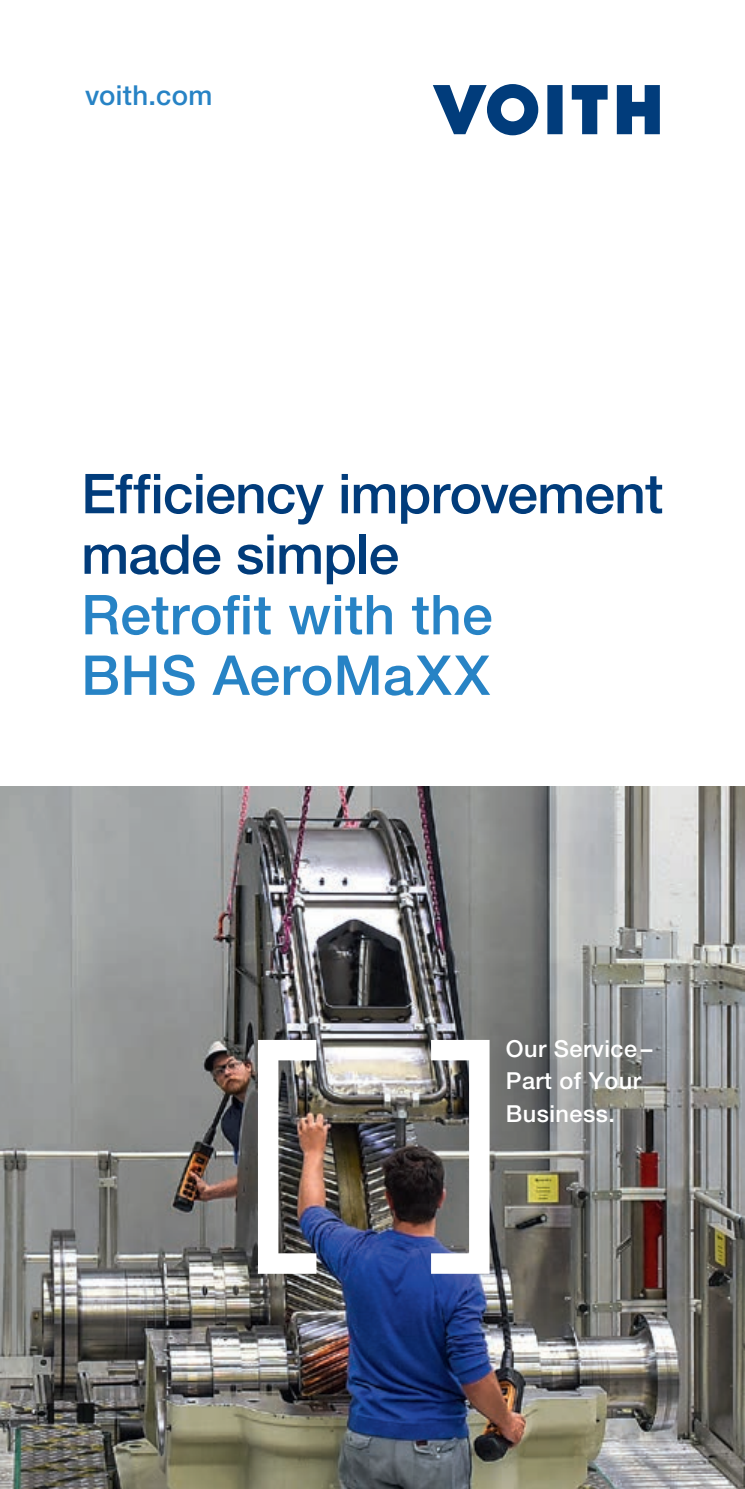
<style>
.page{position:relative;width:745px;height:1489px;background:#fff}
.page>*{position:absolute;margin:0;border:0;box-sizing:border-box;transform-origin:0 0}
.t1{font:500 55px/60.5px "Helvetica Neue LT Pro";letter-spacing:-.015em;color:#013c7b}
.t2{font:500 55px/60.5px "Helvetica Neue LT Pro";letter-spacing:.005em;color:#2783c5}
.t3{font:500 27.5px "Helvetica Neue LT Pro";letter-spacing:.015em;color:#2783c5}
.t4{font:500 23.5px/32.8px "Helvetica Neue LT Pro";letter-spacing:.02em;color:#fff}
</style>
<div class="page">
<img style="left:0;top:786px;width:744px;height:702px">
<svg style="left:431px;top:1039px;width:58px;height:234px"></svg>
<img style="left:258px;top:1039px;width:58px;height:234px">
<svg style="left:433px;top:84px;width:105px;height:51px"></svg>
<svg style="left:547px;top:85px;width:15px;height:49px"></svg>
<svg style="left:571px;top:85px;width:36px;height:49px"></svg>
<svg style="left:616px;top:85px;width:43px;height:49px"></svg>
<p class="t3" style="left:85px;top:78px;width:129px">voith.com</p>
<p class="t1" style="left:81px;top:463px;width:583px">Efficiency improvement made simple</p>
<p class="t2" style="left:81px;top:584px;width:412px">Retrofit with the<br>BHS AeroMaXX</p>
<p class="t4" style="left:505px;top:1031px;width:148px">Our Service –<br>Part of Your<br>Business.</p>
</div>
